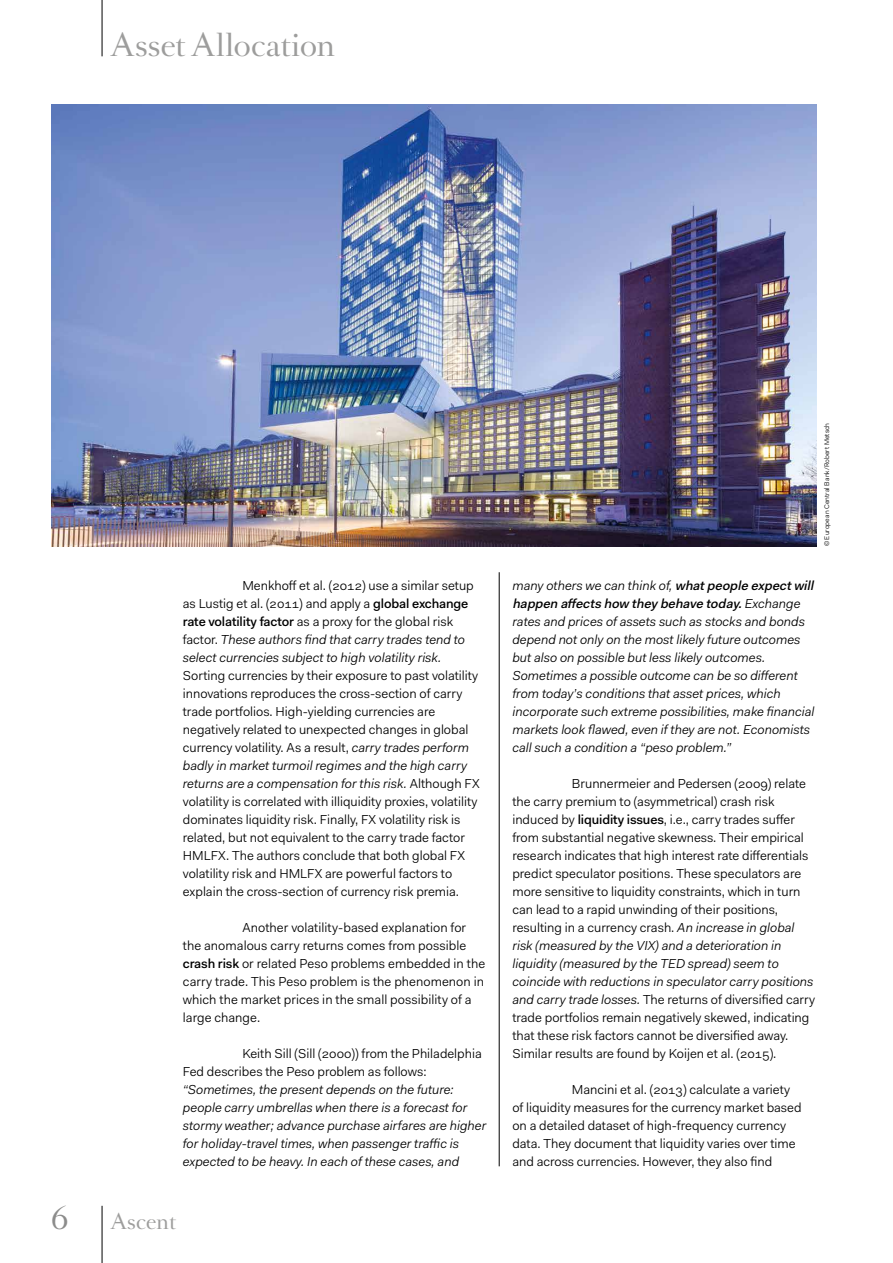
<style>
.page{position:relative;width:893px;height:1263px;background:#fff}
.page>*{position:absolute;margin:0;border:0;box-sizing:border-box;transform-origin:0 0}
.t1{font:28.5px "Romain Headline";color:#9d9d9c}
.t2{font:28.5px "Romain Headline";color:#8c8c8b}
.t3{font:19.5px "Romain Headline";letter-spacing:.01em;color:#9d9d9c}
.t4{font:13.05px/18px "Fakt Pro Blond";color:#000}
.t5{font:italic 13.05px/18px "Fakt Pro Blond";color:#000}
.t6{font:italic 500 13.05px "Fakt Pro";color:#000}
.t7{font:6.75px "Fakt Pro Blond";letter-spacing:.01em;color:#000}
.s1{font-family:"Fakt Pro";font-weight:500}
.s2{font-style:italic}
.s3{font-family:"Fakt Pro Blond";font-weight:400}
</style>
<div class="page">
<hr style="left:102px;top:1206px;width:1px;height:57px;background:#000">
<hr style="left:102px;top:0;width:1px;height:56px;background:#000">
<hr style="left:499px;top:572px;width:1px;height:594px;background:#000">
<img style="left:51px;top:104px;width:765px;height:442px">
<h1 class="t1" style="left:111px;top:25px;width:226px">Asset Allocation</h1>
<p class="t4" style="left:183px;top:577px;width:292px;text-indent:60px">Menkhoff et al. (2012) use a similar setup as Lustig et al. (2011) and apply a <span class="s1">global exchange rate volatility factor</span> as a proxy for the global risk factor. <span class="s2">These authors find that carry trades tend to select currencies subject to high volatility risk.</span></p>
<p class="t4" style="left:183px;top:667px;width:298px">Sorting currencies by their exposure to past volatility innovations reproduces the cross-section of carry trade portfolios. High-yielding currencies are negatively related to unexpected changes in global currency volatility. As a result, <span class="s2">carry trades perform badly in market turmoil regimes and the high carry returns are a compensation for this risk.</span> Although FX volatility is correlated with illiquidity proxies, volatility dominates liquidity risk. Finally, FX volatility risk is related, but not equivalent to the carry trade factor HMLFX. The authors conclude that both global FX volatility risk and HMLFX are powerful factors to explain the cross-section of currency risk premia.</p>
<p class="t4" style="left:183px;top:919px;width:304px;text-indent:60px">Another volatility-based explanation for the anomalous carry returns comes from possible <span class="s1">crash risk</span> or related Peso problems embedded in the carry trade. This Peso problem is the phenomenon in which the market prices in the small possibility of a large change.</p>
<p class="t4" style="left:183px;top:1045px;width:300px;text-indent:60px">Keith Sill (Sill (2000)) from the Philadelphia<br>Fed describes the Peso problem as follows:</p>
<p class="t5" style="left:183px;top:1081px;width:305px">“Sometimes, the present depends on the future: people carry umbrellas when there is a forecast for stormy weather; advance purchase airfares are higher for holiday-travel times, when passenger traffic is expected to be heavy. In each of these cases, and</p>
<h1 class="t2" style="left:51px;top:1198px;width:19px">6</h1>
<h2 class="t3" style="left:111px;top:1208px;width:67px">Ascent</h2>
<p class="t7" style="left:822px;top:546px;width:125px;rotate:-90deg">© European Central Bank/Robert Metsch</p>
<p class="t5" style="left:512px;top:577px;width:306px">many others we can think of, <span class="s1">whatpeople expectwill</span></p>
<p class="t6" style="left:512px;top:595px;width:290px">happen affects how they behave today.<span class="s3">Ex c h a n g e</span></p>
<p class="t5" style="left:512px;top:613px;width:304px">rates and prices of assets such as stocks and bonds depend not only on the most likely future outcomes but also on possible but less likely outcomes.<br>Sometimes a possible outcome can be so different from today’s conditions that asset prices, which incorporate such extreme possibilities, make financial markets look flawed, even if they are not. Economists call such a condition a “peso problem.”</p>
<p class="t4" style="left:512px;top:775px;width:304px;text-indent:60px">Brunnermeier and Pedersen (2009) relate the carry premium to (asymmetrical) crash risk induced by <span class="s1">liquidity issues</span>, i.e., carry trades suffer from substantial negative skewness. Their empirical research indicates that high interest rate differentials predict speculator positions. These speculators are more sensitive to liquidity constraints, which in turn can lead to a rapid unwinding of their positions, resulting in a currency crash. <span class="s2">An increase in global risk (measured by the VIX) and a deterioration in liquidity (measured by the TED spread) seem to coincide with reductions in speculator carry positions and carry trade losses.</span> The returns of diversified carry trade portfolios remain negatively skewed, indicating that these risk factors cannot be diversified away.<br>Similar results are found by Koijen et al. (2015).</p>
<p class="t4" style="left:512px;top:1081px;width:291px;text-indent:60px">Mancini et al. (2013) calculate a variety of liquidity measures for the currency market based on a detailed dataset of high-frequency currency data. They document that liquidity varies over time and across currencies. However, they also find</p>
</div>
